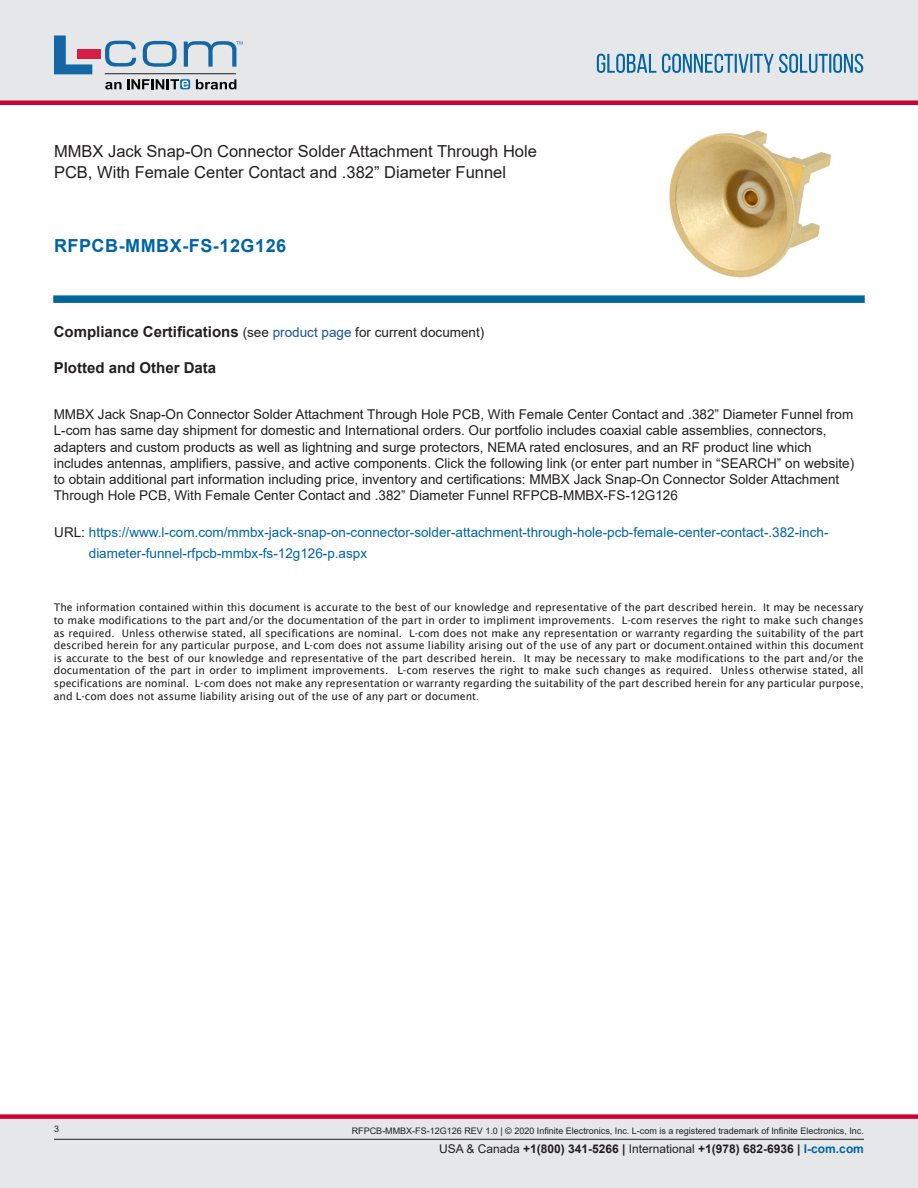
<style>
.page{position:relative;width:918px;height:1188px;background:#fff}
.page>*{position:absolute;margin:0;border:0;box-sizing:border-box;transform-origin:0 0}
.PN{font:700 18px "Arial";letter-spacing:.03em;color:#0065a4}
.Web_Description_Para{font:16.5px/21px "Arial";color:#231f20}
.Head1_for_Compliance{font:700 15px "Arial";color:#231f20}
.Web_Description_Para-2{font:13.5px/16.2px "Arial";color:#231f20}
.Web_Description_Para-3{font:13.5px/21.6px "Arial";color:#0065a4}
.t1{font:700 12px "Arial";color:#231f20}
.t2{font:10.5px/12.6px "Lucida Sans";color:#231f20;text-align:justify}
.t3{font:9px "Arial";color:#231f20}
.s1{font-weight:400;font-size:13.5px}
.s2{font-weight:400;font-size:13.5px;color:#1a5392}
.s3{color:#231f20}
.s4{font-size:9px}
.s5{font-weight:400}
.s6{color:#0065a4}
</style>
<div class="page">
<div style="left:0;top:0;width:918px;height:102px;background:#e6e7e9"></div>
<div style="left:0;top:100px;width:918px;height:5px;background:#c03"></div>
<svg style="left:597px;top:54px;width:266px;height:19px"></svg>
<div style="left:0;top:1119px;width:918px;height:69px;background:#e6e7e9"></div>
<div style="left:0;top:1114px;width:918px;height:5px;background:#c03"></div>
<hr style="left:54px;top:1139px;width:810px;height:1px;background:#231f20">
<hr style="left:105px;top:73px;width:131px;height:1px;background:#211e1e">
<svg style="left:54px;top:35px;width:38px;height:39px"></svg>
<svg style="left:143px;top:41px;width:34px;height:26px"></svg>
<svg style="left:105px;top:41px;width:31px;height:26px"></svg>
<div style="left:77px;top:49px;width:23px;height:10px;background:#d41e47"></div>
<svg style="left:180px;top:79px;width:10px;height:10px"></svg>
<svg style="left:196px;top:79px;width:40px;height:10px"></svg>
<svg style="left:105px;top:79px;width:83px;height:10px"></svg>
<svg style="left:184px;top:41px;width:59px;height:26px"></svg>
<svg style="left:53px;top:295px;width:812px;height:8px;background:#0f6ea3"></svg>
<img style="left:669px;top:130px;width:163px;height:148px">
<h1 class="Web_Description_Para" style="left:54px;top:141px;width:485px">MMBX Jack Snap-On Connector Solder Attachment Through Hole<br>PCB, With Female Center Contact and .382” Diameter Funnel</h1>
<p class="PN" style="left:54px;top:233px;width:234px">RFPCB-MMBX-FS-12G126</p>
<p class="Head1_for_Compliance" style="left:54px;top:321px;width:432px">Compliance Certifications <span class="s1">(see</span> <span class="s2">product page</span> <span class="s1">for current document)</span></p>
<p class="Head1_for_Compliance" style="left:54px;top:357px;width:164px">Plotted and Other Data</p>
<h1 class="Web_Description_Para-2" style="left:54px;top:406px;width:802px">MMBX Jack Snap-On Connector Solder Attachment Through Hole PCB, With Female Center Contact and .382” Diameter Funnel from L-com has same day shipment for domestic and International orders. Our portfolio includes coaxial cable assemblies, connectors, adapters and custom products as well as lightning and surge protectors, NEMA rated enclosures, and an RF product line which includes antennas, amplifiers, passive, and active components. Click the following link (or enter part number in “SEARCH” on website) to obtain additional part information including price, inventory and certifications: MMBX Jack Snap-On Connector Solder Attachment Through Hole PCB, With Female Center Contact and .382” Diameter Funnel RFPCB-MMBX-FS-12G126</h1>
<h1 class="Web_Description_Para-3" style="left:89px;top:521px;width:741px;text-indent:-34px"><span class="s3">URL:</span> https://www.l-com.com/mmbx-jack-snap-on-connector-solder-attachment-through-hole-pcb-female-center-contact-.382-inch&shy;diameter-funnel-rfpcb-mmbx-fs-12g126-p.aspx</h1>
<p class="t2" style="left:54px;top:601px;width:812px">The information contained within this document is accurate to the best of our knowledge and representative of the part described herein. It may be necessary to make modifications to the part and/or the documentation of the part in order to impliment improvements. L-com reserves the right to make such changes as required. Unless otherwise stated, all specifications are nominal. L-com does not make any representation or warranty regarding the suitability of the part described herein for any particular purpose, and L-com does not assume liability arising out of the use of any part or document<span class="s4">.</span>ontained within this document is accurate to the best of our knowledge and representative of the part described herein. It may be necessary to make modifications to the part and/or the documentation of the part in order to impliment improvements. L-com reserves the right to make such changes as required. Unless otherwise stated, all specifications are nominal. L-com does not make any representation or warranty regarding the suitability of the part described herein for any particular purpose, and L-com does not assume liability arising out of the use of any part or document<span class="s4">.</span></p>
<p class="t3" style="left:54px;top:1123px;width:7px">3</p>
<p class="t3" style="left:352px;top:1125px;width:514px">RFPCB-MMBX-FS-12G126 REV 1.0 | © 2020 Infinite Electronics, Inc. L-com is a registered trademark of Infinite Electronics, Inc.</p>
<p class="t1" style="left:439px;top:1140px;width:426px"><span class="s5">USA &amp; Canada</span> +1(800) 341-5266 | <span class="s5">International</span> +1(978) 682-6936 | <span class="s6">l-com.com</span></p>
</div>
